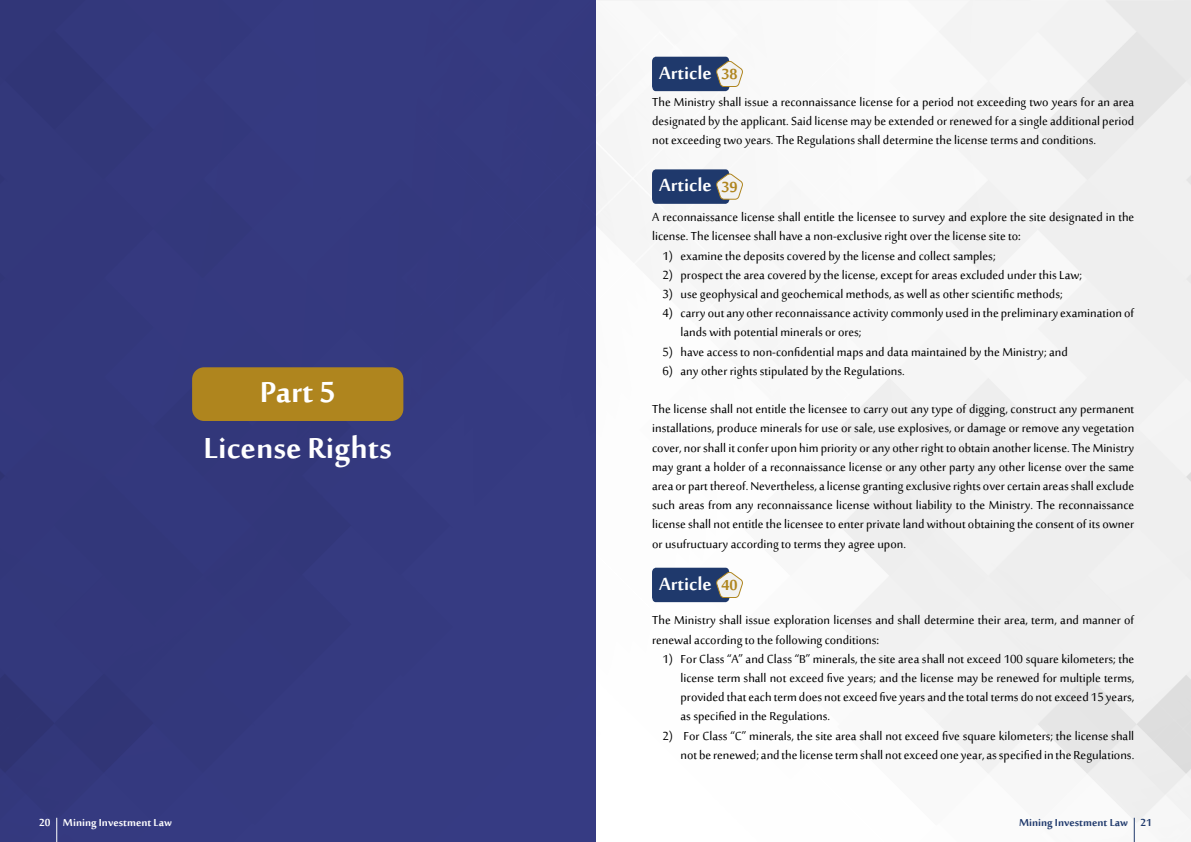
<style>
.page{position:relative;width:1191px;height:842px;background:#fff}
.page>*{position:absolute;margin:0;border:0;box-sizing:border-box;transform-origin:0 0}
.t1{font:700 40px/56px "Sakkal Majalla";color:#fff;text-align:center}
.t2{font:700 24px "Sakkal Majalla";color:#fff}
.t3{font:16px/19.2px "Sakkal Majalla";color:#000;text-align:justify}
.t4{font:700 14px "Sakkal Majalla";color:#1f396c}
.t5{font:700 14px "Sakkal Majalla";color:#fff}
.s1{font-size:20px;color:#af851e}
</style>
<div class="page">
<img style="left:595px;top:0;width:595px;height:842px">
<svg style="left:1133px;top:818px;width:1px;height:24px"></svg>
<div style="left:0;top:0;width:595px;height:842px;background:#34397f"></div>
<div style="left:192px;top:367px;width:211px;height:54px;background:#af851e;border-radius:12px"></div>
<svg style="left:652px;top:57px;width:91px;height:34px"></svg>
<svg style="left:652px;top:169px;width:91px;height:35px"></svg>
<svg style="left:652px;top:568px;width:91px;height:34px"></svg>
<svg style="left:56px;top:818px;width:1px;height:24px"></svg>
<h1 class="t1" style="left:204px;top:367px;width:190px">Part 5<br>License Rights</h1>
<p class="t5" style="left:39px;top:815px;width:134px">20 Mining Investment Law</p>
<h2 class="t2" style="left:659px;top:59px;width:80px">Article <span class="s1">38</span></h2>
<p class="t3" style="left:652px;top:93px;width:483px">The Ministry shall issue a reconnaissance license for a period not exceeding two years for an area designated by the applicant. Said license may be extended or renewed for a single additional period not exceeding two years. The Regulations shall determine the license terms and conditions.</p>
<h2 class="t2" style="left:659px;top:172px;width:80px">Article <span class="s1">39</span></h2>
<p class="t3" style="left:652px;top:209px;width:483px">A reconnaissance license shall entitle the licensee to survey and explore the site designated in the license. The licensee shall have a non-exclusive right over the license site to:</p>
<p class="t3" style="left:662px;top:247px;width:334px">1) examine the deposits covered by the license and collect samples;</p>
<p class="t3" style="left:662px;top:266px;width:421px">2) prospect the area covered by the license, except for areas excluded under this Law;</p>
<p class="t3" style="left:662px;top:285px;width:402px">3) use geophysical and geochemical methods, as well as other scientific methods;</p>
<p class="t3" style="left:680px;top:305px;width:455px;text-indent:-18px">4) carry out any other reconnaissance activity commonly used in the preliminary examination of lands with potential minerals or ores;</p>
<p class="t3" style="left:662px;top:343px;width:407px">5) have access to non-confidential maps and data maintained by the Ministry; and</p>
<p class="t3" style="left:662px;top:362px;width:244px">6) any other rights stipulated by the Regulations.</p>
<p class="t3" style="left:652px;top:401px;width:483px">The license shall not entitle the licensee to carry out any type of digging, construct any permanent installations, produce minerals for use or sale, use explosives, or damage or remove any vegetation cover, nor shall it confer upon him priority or any other right to obtain another license. The Ministry may grant a holder of a reconnaissance license or any other party any other license over the same area or part thereof. Nevertheless, a license granting exclusive rights over certain areas shall exclude such areas from any reconnaissance license without liability to the Ministry. The reconnaissance license shall not entitle the licensee to enter private land without obtaining the consent of its owner or usufructuary according to terms they agree upon.</p>
<h2 class="t2" style="left:659px;top:570px;width:80px">Article <span class="s1">40</span></h2>
<p class="t3" style="left:652px;top:612px;width:483px">The Ministry shall issue exploration licenses and shall determine their area, term, and manner of renewal according to the following conditions:</p>
<p class="t3" style="left:680px;top:650px;width:455px;text-indent:-18px">1) For Class “A” and Class “B” minerals, the site area shall not exceed 100 square kilometers; the license term shall not exceed five years; and the license may be renewed for multiple terms, provided that each term does not exceed five years and the total terms do not exceed 15 years, as specified in the Regulations.</p>
<p class="t3" style="left:662px;top:727px;width:473px;text-align:right">2) For Class “C” minerals, the site area shall not exceed five square kilometers; the license shall not be renewed; and the license term shall not exceed one year, as specified in the Regulations.</p>
<p class="t4" style="left:1019px;top:815px;width:134px">Mining Investment Law 21</p>
</div>
